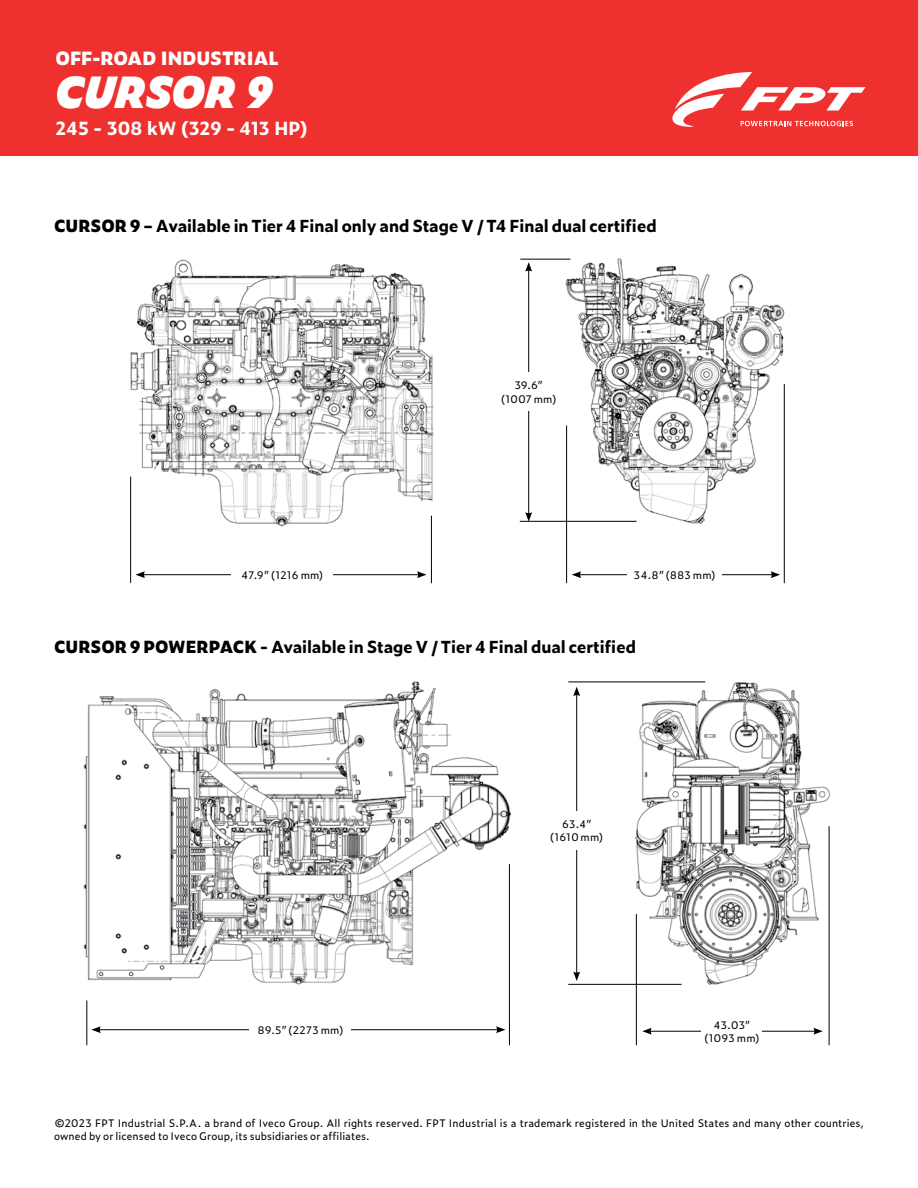
<style>
.page{position:relative;width:918px;height:1188px;background:#fff}
.page>*{position:absolute;margin:0;border:0;box-sizing:border-box;transform-origin:0 0}
.t1{font:italic 900 42px "Zeitung Pro";letter-spacing:-.015em;color:#fff}
.t2{font:700 18px "Zeitung Pro";letter-spacing:-.01em;color:#fff}
.t3{font:800 18px "Zeitung Pro";color:#fff}
.t4{font:700 16.5px "Zeitung Pro";color:#000}
.t5{font:10.5px/13.5px "Zeitung Pro";letter-spacing:.01em;color:#000;text-align:center}
.s1{font-weight:800}
</style>
<div class="page">
<div style="left:0;top:0;width:918px;height:155px;background:#ee312f"></div>
<img style="left:130px;top:259px;width:304px;height:274px">
<hr style="left:130px;top:477px;width:1px;height:106px;background:#000">
<hr style="left:431px;top:516px;width:1px;height:67px;background:#000">
<hr style="left:143px;top:574px;width:276px;height:1px;background:#000">
<svg style="left:136px;top:571px;width:9px;height:7px"></svg>
<svg style="left:417px;top:571px;width:10px;height:7px"></svg>
<div style="left:232px;top:562px;width:101px;height:25px;background:#fff"></div>
<img style="left:538px;top:258px;width:247px;height:282px">
<hr style="left:566px;top:426px;width:1px;height:157px;background:#000">
<hr style="left:521px;top:259px;width:49px;height:1px;background:#000">
<hr style="left:784px;top:384px;width:1px;height:199px;background:#000">
<hr style="left:520px;top:521px;width:116px;height:1px;background:#000">
<hr style="left:579px;top:574px;width:194px;height:1px;background:#000">
<svg style="left:572px;top:571px;width:9px;height:7px"></svg>
<svg style="left:771px;top:571px;width:9px;height:7px"></svg>
<hr style="left:528px;top:269px;width:1px;height:246px;background:#000">
<svg style="left:525px;top:262px;width:7px;height:10px"></svg>
<svg style="left:525px;top:512px;width:7px;height:10px"></svg>
<div style="left:627px;top:562px;width:95px;height:25px;background:#fff"></div>
<div style="left:498px;top:372px;width:62px;height:39px;background:#fff"></div>
<img style="left:83px;top:681px;width:428px;height:324px">
<hr style="left:86px;top:1001px;width:1px;height:44px;background:#000">
<hr style="left:509px;top:864px;width:1px;height:181px;background:#000">
<hr style="left:98px;top:1029px;width:400px;height:1px;background:#000">
<svg style="left:91px;top:1026px;width:10px;height:7px"></svg>
<svg style="left:496px;top:1026px;width:10px;height:7px"></svg>
<div style="left:250px;top:1017px;width:101px;height:25px;background:#fff"></div>
<img style="left:615px;top:681px;width:215px;height:320px">
<hr style="left:636px;top:914px;width:1px;height:131px;background:#000">
<hr style="left:569px;top:682px;width:136px;height:1px;background:#000">
<hr style="left:829px;top:826px;width:1px;height:219px;background:#000">
<hr style="left:569px;top:984px;width:112px;height:1px;background:#000">
<hr style="left:649px;top:1031px;width:167px;height:1px;background:#000">
<svg style="left:642px;top:1028px;width:10px;height:7px"></svg>
<svg style="left:813px;top:1028px;width:10px;height:7px"></svg>
<hr style="left:576px;top:694px;width:1px;height:280px;background:#000">
<svg style="left:573px;top:687px;width:7px;height:9px"></svg>
<svg style="left:573px;top:972px;width:7px;height:9px"></svg>
<div style="left:702px;top:1018px;width:60px;height:27px;background:#fff"></div>
<div style="left:546px;top:811px;width:62px;height:39px;background:#fff"></div>
<svg style="left:672px;top:72px;width:193px;height:55px"></svg>
<h2 class="t3" style="left:55px;top:43px;width:225px">OFF-ROAD INDUSTRIAL</h2>
<h1 class="t1" style="left:55px;top:58px;width:218px">CURSOR 9</h1>
<h2 class="t2" style="left:55px;top:114px;width:254px">245 - 308 kW (329 - 413 HP)</h2>
<h3 class="t4" style="left:54px;top:213px;width:604px"><span class="s1">CURSOR 9</span> – Available in Tier 4 Final only and Stage V / T4 Final dual certified</h3>
<p class="t5" style="left:501px;top:378px;width:57px">39.6” (1007 mm)</p>
<p class="t5" style="left:242px;top:568px;width:83px">47.9” (1216 mm)</p>
<p class="t5" style="left:634px;top:568px;width:83px">34.8” (883 mm)</p>
<h3 class="t4" style="left:54px;top:634px;width:584px"><span class="s1">CURSOR 9 POWERPACK</span> - Available in Stage V / Tier 4 Final dual certified</h3>
<p class="t5" style="left:550px;top:817px;width:54px">63.4” (1610 mm)</p>
<p class="t5" style="left:257px;top:1023px;width:87px">89.5” (2273 mm)</p>
<p class="t5" style="left:705px;top:1017px;width:56px">43.03” (1093 mm)</p>
<p class="t5" style="left:54px;top:1116px;width:812px;text-align:left">©2023 FPT Industrial S.P.A. a brand of Iveco Group. All rights reserved. FPT Industrial is a trademark registered in the United States and many other countries, owned by or licensed to Iveco Group, its subsidiaries or affiliates.</p>
</div>
